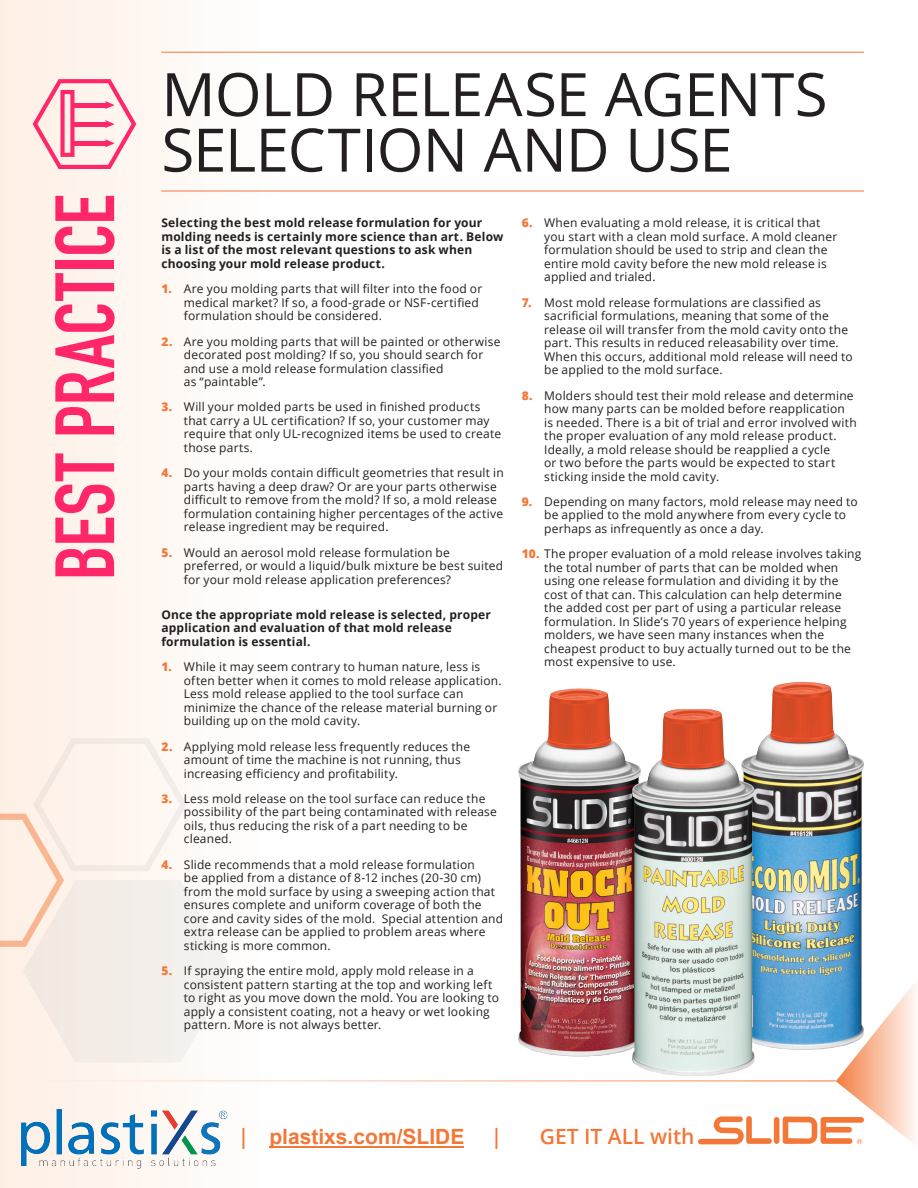
<style>
.page{position:relative;width:918px;height:1188px;background:#fff}
.page>*{position:absolute;margin:0;border:0;box-sizing:border-box;transform-origin:0 0}
.t1{font:700 82.5px "DIN Condensed";color:#ff2669}
.t2{font:60px/55.5px "Open Sans";letter-spacing:-.01em;color:#231f20}
.t3{font:700 21px "Arial";color:#f37736}
.t4{font:600 21px "Open Sans";color:#f37736}
.t5{font:12px/13.5px "Open Sans";letter-spacing:.015em;color:#231f20}
.t6{font:700 12px/13.5px "Open Sans";letter-spacing:.015em;color:#231f20}
.s1{font-weight:800;color:#f37736}
</style>
<div class="page">
<div style="left:0;top:0;width:274px;height:1188px;background:linear-gradient(to right,#feefe4,#fefefe)"></div>
<svg style="left:698px;top:1116px;width:74px;height:28px"></svg>
<div style="left:774px;top:1117px;width:5px;height:27px;background:#f37736;border-radius:3px"></div>
<hr style="left:27px;top:1081px;width:809px;height:1px;background:#f37736">
<svg style="left:783px;top:982px;width:133px;height:163px"></svg>
<svg style="left:0;top:738px;width:233px;height:324px"></svg>
<svg style="left:33px;top:79px;width:103px;height:90px"></svg>
<hr style="left:161px;top:52px;width:703px;height:1px;background:#f37736">
<hr style="left:161px;top:191px;width:703px;height:1px;background:#f37736">
<img style="left:755px;top:682px;width:109px;height:368px">
<img style="left:518px;top:689px;width:114px;height:367px">
<img style="left:632px;top:709px;width:123px;height:367px">
<img style="left:22px;top:1110px;width:205px;height:59px">
<hr style="left:269px;top:1147px;width:195px;height:1px;background:#f37736">
<h1 class="t1" style="left:30px;top:580px;width:387px;rotate:-90deg">BEST PRACTICE</h1>
<h2 class="t2" style="left:161px;top:65px;width:668px">MOLD RELEASE AGENTS<br>SELECTION AND USE</h2>
<p class="t6" style="left:161px;top:216px;width:344px">Selecting the best mold release formulation for your molding needs is certainly more science than art. Below is a list of the most relevant questions to ask when choosing your mold release product.</p>
<p class="t5" style="left:184px;top:282px;width:300px;text-indent:-22px"><span class="s1">1.</span> Are you molding parts that will filter into the food or medical market? If so, a food-grade or NSF-certified formulation should be considered.</p>
<p class="t5" style="left:184px;top:334px;width:318px;text-indent:-22px"><span class="s1">2.</span> Are you molding parts that will be painted or otherwise decorated post molding? If so, you should search for and use a mold release formulation classified<br>as “paintable”.</p>
<p class="t5" style="left:184px;top:400px;width:319px;text-indent:-22px"><span class="s1">3.</span> Will your molded parts be used in finished products that carry a UL certification? If so, your customer may require that only UL-recognized items be used to create those parts.</p>
<p class="t5" style="left:184px;top:466px;width:321px;text-indent:-22px"><span class="s1">4.</span> Do your molds contain difficult geometries that result in parts having a deep draw? Or are your parts otherwise difficult to remove from the mold? If so, a mold release formulation containing higher percentages of the active release ingredient may be required.</p>
<p class="t5" style="left:184px;top:545px;width:321px;text-indent:-22px"><span class="s1">5.</span> Would an aerosol mold release formulation be preferred, or would a liquid/bulk mixture be best suited for your mold release application preferences?</p>
<p class="t6" style="left:161px;top:607px;width:331px">Once the appropriate mold release is selected, proper application and evaluation of that mold release formulation is essential.</p>
<p class="t5" style="left:184px;top:660px;width:319px;text-indent:-22px"><span class="s1">1.</span> While it may seem contrary to human nature, less is often better when it comes to mold release application.<br>Less mold release applied to the tool surface can minimize the chance of the release material burning or building up on the mold cavity.</p>
<p class="t5" style="left:184px;top:739px;width:288px;text-indent:-22px"><span class="s1">2.</span> Applying mold release less frequently reduces the amount of time the machine is not running, thus increasing efficiency and profitability.</p>
<p class="t5" style="left:184px;top:792px;width:314px;text-indent:-22px"><span class="s1">3.</span> Less mold release on the tool surface can reduce the possibility of the part being contaminated with release oils, thus reducing the risk of a part needing to be cleaned.</p>
<p class="t5" style="left:184px;top:857px;width:321px;text-indent:-22px"><span class="s1">4.</span> Slide recommends that a mold release formulation<br>be applied from a distance of 8-12 inches (20-30 cm) from the mold surface by using a sweeping action that ensures complete and uniform coverage of both the core and cavity sides of the mold. Special attention and extra release can be applied to problem areas where sticking is more common.</p>
<p class="t5" style="left:184px;top:964px;width:317px;text-indent:-22px"><span class="s1">5.</span> If spraying the entire mold, apply mold release in a consistent pattern starting at the top and working left to right as you move down the mold. You are looking to apply a consistent coating, not a heavy or wet looking pattern. More is not always better.</p>
<p class="t5" style="left:544px;top:216px;width:295px;text-indent:-23px"><span class="s1">6.</span> When evaluating a mold release, it is critical that you start with a clean mold surface. A mold cleaner formulation should be used to strip and clean the entire mold cavity before the new mold release is applied and trialed.</p>
<p class="t5" style="left:544px;top:295px;width:310px;text-indent:-22px"><span class="s1">7.</span> Most mold release formulations are classified as sacrificial formulations, meaning that some of the release oil will transfer from the mold cavity onto the part. This results in reduced releasability over time.<br>When this occurs, additional mold release will need to be applied to the mold surface.</p>
<p class="t5" style="left:544px;top:388px;width:314px;text-indent:-22px"><span class="s1">8.</span> Molders should test their mold release and determine how many parts can be molded before reapplication<br>is needed. There is a bit of trial and error involved with the proper evaluation of any mold release product.<br>Ideally, a mold release should be reapplied a cycle<br>or two before the parts would be expected to start sticking inside the mold cavity.</p>
<p class="t5" style="left:544px;top:495px;width:315px;text-indent:-22px"><span class="s1">9.</span> Depending on many factors, mold release may need to be applied to the mold anywhere from every cycle to perhaps as infrequently as once a day.</p>
<p class="t5" style="left:544px;top:547px;width:319px;text-indent:-22px"><span class="s1">10.</span> The proper evaluation of a mold release involves taking the total number of parts that can be molded when using one release formulation and dividing it by the cost of that can. This calculation can help determine the added cost per part of using a particular release formulation. In Slide’s 70 years of experience helping molders, we have seen many instances when the cheapest product to buy actually turned out to be the most expensive to use.</p>
<h3 class="t3" style="left:269px;top:1121px;width:196px">plastixs.com/SLIDE</h3>
<h3 class="t4" style="left:491px;top:1122px;width:13px">|</h3>
<h3 class="t4" style="left:238px;top:1122px;width:13px">|</h3>
<h3 class="t4" style="left:540px;top:1122px;width:156px">GET IT ALL with</h3>
</div>
